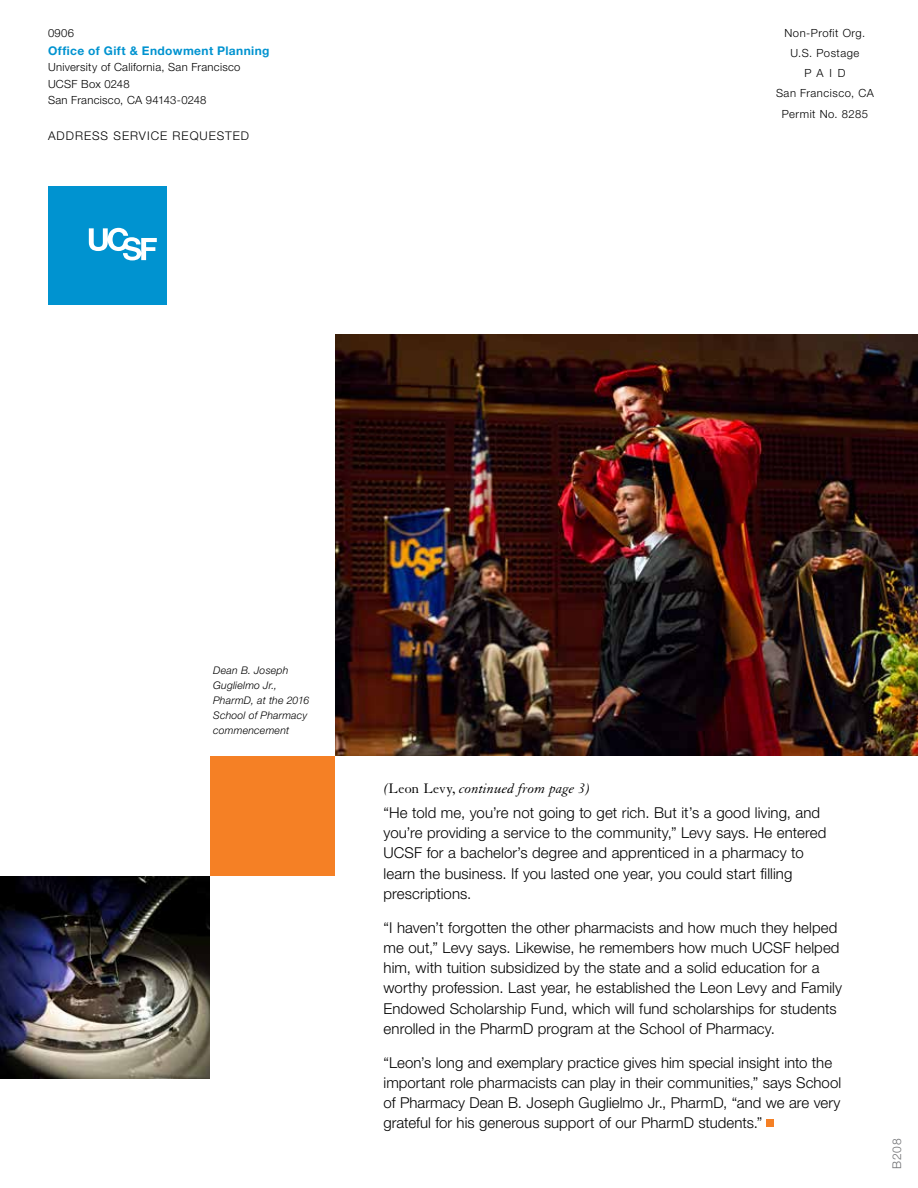
<style>
.page{position:relative;width:918px;height:1188px;background:#fff}
.page>*{position:absolute;margin:0;border:0;box-sizing:border-box;transform-origin:0 0}
.t1{font:300 15px/20.2px "Helvetica Neue LT Std";letter-spacing:.005em;color:#000}
.t2{font:italic 15px "Granjon";letter-spacing:.005em;color:#000}
.t3{font:700 12px "Helvetica Neue LT Std";letter-spacing:.035em;color:#0093d0}
.t4{font:300 12px "Helvetica Neue LT Std";letter-spacing:.085em;color:#000}
.t5{font:300 12px "Helvetica Neue";color:#6d6e71}
.t6{font:300 11.25px/20.2px "Helvetica Neue LT Std";letter-spacing:.03em;color:#000}
.t7{font:italic 300 10.5px/15px "Helvetica Neue LT Std";letter-spacing:.015em;color:#000}
.s1{font-style:normal}
</style>
<div class="page">
<div style="left:766px;top:1120px;width:7px;height:7px;background:#f58025"></div>
<img style="left:335px;top:335px;width:583px;height:421px">
<div style="left:48px;top:186px;width:119px;height:119px;background:#0093d0"></div>
<svg style="left:89px;top:228px;width:68px;height:32px"></svg>
<div style="left:211px;top:756px;width:124px;height:119px;background:#f58025"></div>
<img style="left:0;top:876px;width:210px;height:202px">
<p class="t6" style="left:48px;top:22px;width:28px">0906</p>
<p class="t3" style="left:48px;top:43px;width:223px">Office of Gift &amp; Endowment Planning</p>
<p class="t6" style="left:48px;top:59px;width:194px;line-height:16.5px">University of California, San Francisco<br>UCSF Box 0248<br>San Francisco, CA 94143-0248</p>
<p class="t4" style="left:48px;top:128px;width:203px">ADDRESS SERVICE REQUESTED</p>
<p class="t6" style="left:776px;top:22px;width:99px;text-align:center">Non-Profit Org.<br>U.S. Postage<br>PAID<br>San Francisco, CA<br>Permit No. 8285</p>
<p class="t7" style="left:213px;top:662px;width:97px">Dean B. Joseph<br>Guglielmo Jr.,<br>PharmD, at the 2016<br>School of Pharmacy commencement</p>
<p class="t2" style="left:383px;top:781px;width:209px">(<span class="s1">Leon Levy,</span> continued from page 3)</p>
<p class="t1" style="left:384px;top:802px;width:444px">“He told me, you’re not going to get rich. But it’s a good living, and you’re providing a service to the community,” Levy says. He entered UCSF for a bachelor’s degree and apprenticed in a pharmacy to learn the business. If you lasted one year, you could start filling prescriptions.</p>
<p class="t1" style="left:384px;top:917px;width:460px">“I haven’t forgotten the other pharmacists and how much they helped me out,” Levy says. Likewise, he remembers how much UCSF helped him, with tuition subsidized by the state and a solid education for a worthy profession. Last year, he established the Leon Levy and Family Endowed Scholarship Fund, which will fund scholarships for students enrolled in the PharmD program at the School of Pharmacy.</p>
<p class="t1" style="left:384px;top:1052px;width:459px">“Leon’s long and exemplary practice gives him special insight into the important role pharmacists can play in their communities,” says School of Pharmacy Dean B. Joseph Guglielmo Jr., PharmD, “and we are very grateful for his generous support of our PharmD students.”</p>
<p class="t5" style="left:889px;top:1169px;width:32px;rotate:-90deg">B208</p>
</div>
